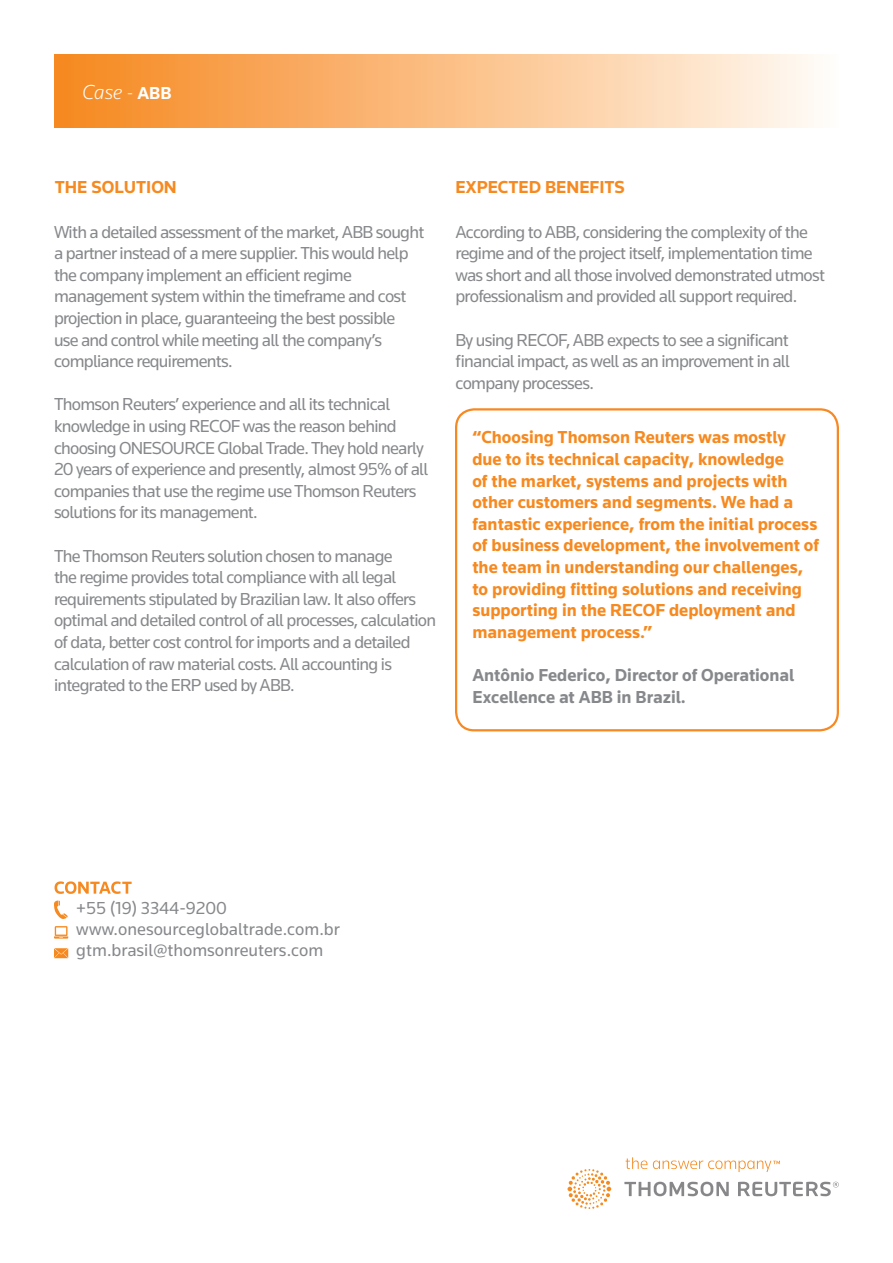
<style>
.page{position:relative;width:893px;height:1263px;background:#fff}
.page>*{position:absolute;margin:0;border:0;box-sizing:border-box;transform-origin:0 0}
.t1{font:italic 300 21px "Knowledge";color:#fff}
.t2{font:18px/21.6px "Knowledge";letter-spacing:-.04em;color:#86888b}
.t3{font:700 18px/21.6px "Knowledge";color:#f6891f}
.t4{font:18px/21px "Knowledge";color:#86888b}
.t5{font:700 18px/21.6px "Knowledge";color:#86888b}
.s1{font-style:normal;font-size:18px}
.s2{font-weight:700;font-style:normal;font-size:18px}
</style>
<div class="page">
<div style="left:55px;top:55px;width:783px;height:73px;background:linear-gradient(to right,#f6861c,#fffaf4)"></div>
<div style="left:455px;top:408px;width:384px;height:323px;border:2px solid #f68922;border-radius:18px"></div>
<svg style="left:567px;top:1157px;width:272px;height:52px"></svg>
<svg style="left:54px;top:900px;width:14px;height:19px"></svg>
<svg style="left:54px;top:926px;width:14px;height:12px"></svg>
<svg style="left:54px;top:948px;width:14px;height:10px"></svg>
<svg style="left:55px;top:881px;width:77px;height:13px"></svg>
<p class="t1" style="left:82px;top:79px;width:91px">Case <span class="s1">-</span> <span class="s2">ABB</span></p>
<p class="t3" style="left:55px;top:175px;width:124px">THE SOLUTION</p>
<p class="t3" style="left:455px;top:175px;width:171px">EXPECTED BENEFITS</p>
<p class="t2" style="left:54px;top:220px;width:372px">With a detailed assessment of the market, ABB sought a partner instead of a mere supplier. This would help the company implement an efficient regime management system within the timeframe and cost projection in place, guaranteeing the best possible</p>
<p class="t2" style="left:54px;top:328px;width:330px">use and control while meeting all the company’s compliance requirements.</p>
<p class="t2" style="left:54px;top:393px;width:376px">Thomson Reuters’ experience and all its technical knowledge in using RECOF was the reason behind choosing ONESOURCE Global Trade. They hold nearly 20 years of experience and presently, almost 95% of all companies that use the regime use Thomson Reuters solutions for its management.</p>
<p class="t2" style="left:54px;top:544px;width:384px">The Thomson Reuters solution chosen to manage<br>the regime provides total compliance with all legal requirements stipulated by Brazilian law. It also offers optimal and detailed control of all processes, calculation of data, better cost control for imports and a detailed calculation of raw material costs. All accounting is integrated to the ERP used by ABB.</p>
<p class="t2" style="left:455px;top:220px;width:371px">According to ABB, considering the complexity of the regime and of the project itself, implementation time was short and all those involved demonstrated utmost professionalism and provided all support required.</p>
<p class="t2" style="left:455px;top:328px;width:336px;text-align:justify">By using RECOF, ABB expects to see a significant financial impact, as well as an improvement in all company processes.</p>
<p class="t3" style="left:472px;top:426px;width:348px">“Choosing Thomson Reuters was mostly due to its technical capacity, knowledge<br>of the market, systems and projects with other customers and segments. We had a fantastic experience, from the initial process of business development, the involvement of the team in understanding our challenges, to providing fitting solutions and receiving supporting in the RECOF deployment and management process.”</p>
<p class="t5" style="left:472px;top:664px;width:324px">Antônio Federico, Director of Operational<br>Excellence at ABB in Brazil.</p>
<p class="t4" style="left:76px;top:898px;width:265px">+55 (19) 3344-9200 www.onesourceglobaltrade.com.br gtm.brasil@thomsonreuters.com</p>
</div>
